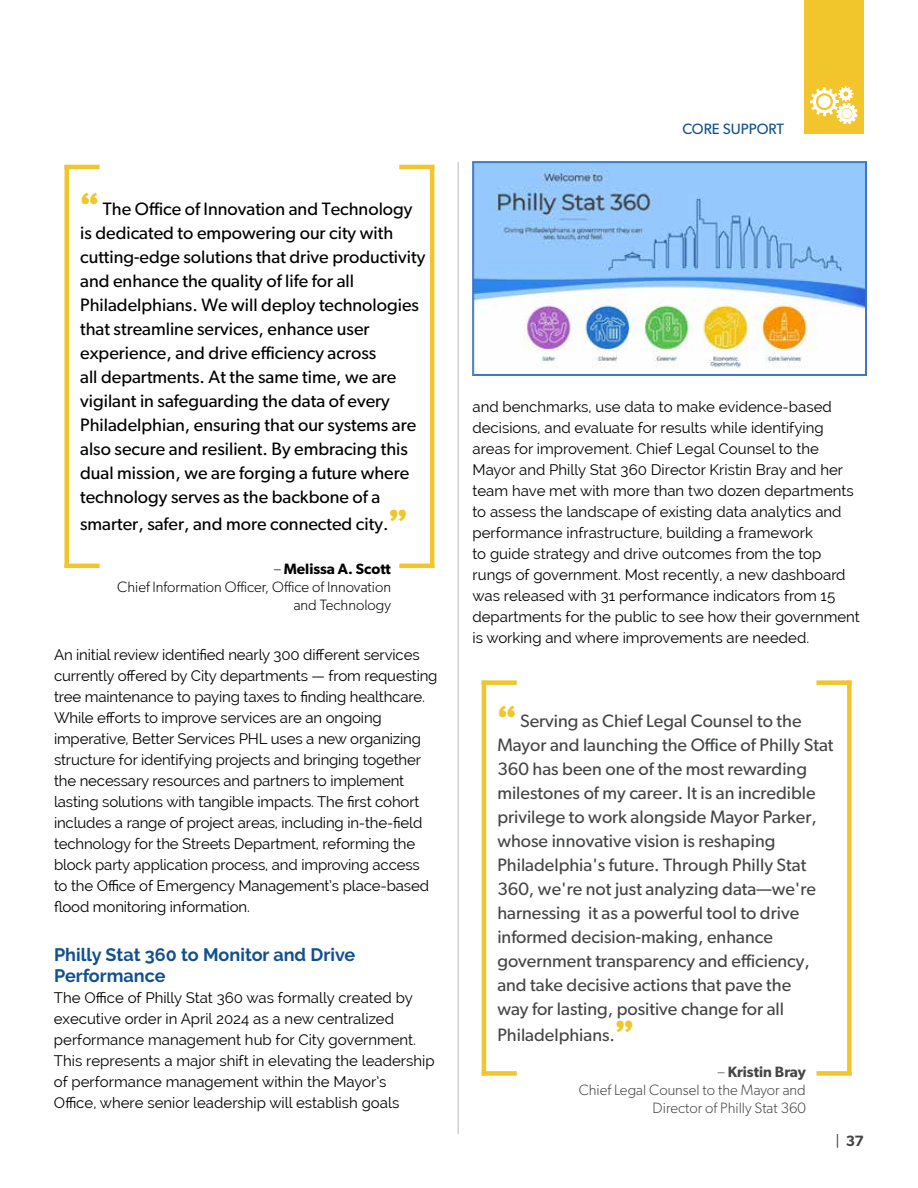
<style>
.page{position:relative;width:918px;height:1188px;background:#fff}
.page>*{position:absolute;margin:0;border:0;box-sizing:border-box;transform-origin:0 0}
.t1{font:700 45px "Coquette";color:#f1c52c}
.t2{font:18px/24px "Gibson";color:#000}
.t3{font:18px/24.2px "Gibson";color:#444545}
.t4{font:700 18px/21.6px "Raleway";color:#12508e}
.t5{font:15px/21px "Raleway";letter-spacing:-.005em;color:#000}
.t6{font:300 15px/18px "Gibson";color:#000;text-align:right}
.t7{font:300 15px/18px "Gibson";color:#444545;text-align:right}
.t8{font:15px "Gibson";color:#12508e}
.t9{font:600 15px "Gibson";color:#444545}
.s1{font-weight:600}
.s2{font-weight:400}
</style>
<div class="page">
<hr style="left:65px;top:165px;width:35px;height:4px;background:#f1c52c">
<hr style="left:65px;top:564px;width:35px;height:4px;background:#f1c52c">
<div style="left:64px;top:165px;width:5px;height:403px;background:#f1c52c"></div>
<hr style="left:399px;top:564px;width:35px;height:4px;background:#f1c52c">
<hr style="left:399px;top:165px;width:35px;height:4px;background:#f1c52c">
<hr style="left:430px;top:165px;width:4px;height:403px;background:#f1c52c">
<div style="left:482px;top:680px;width:35px;height:5px;background:#f1c52c"></div>
<div style="left:482px;top:1071px;width:35px;height:5px;background:#f1c52c"></div>
<hr style="left:482px;top:681px;width:4px;height:394px;background:#f1c52c">
<div style="left:816px;top:1071px;width:36px;height:5px;background:#f1c52c"></div>
<div style="left:816px;top:680px;width:36px;height:5px;background:#f1c52c"></div>
<div style="left:847px;top:681px;width:5px;height:394px;background:#f1c52c"></div>
<div style="left:805px;top:0;width:59px;height:93px;background:#f1c52c"></div>
<div style="left:805px;top:74px;width:59px;height:60px;background:#f2c52c"></div>
<svg style="left:810px;top:86px;width:48px;height:38px"></svg>
<hr style="left:458px;top:162px;width:1px;height:972px;background:#d0d0cf">
<img style="left:472px;top:161px;width:395px;height:215px">
<div style="left:474px;top:162px;width:392px;height:213px;border:1px solid #3a76bc"></div>
<h1 class="t1" style="left:80px;top:182px;width:21px">“</h1>
<p class="t2" style="left:80px;top:196px;width:347px;text-indent:23px">The Office of Innovation and Technology is dedicated to empowering our city with cutting-edge solutions that drive productivity and enhance the quality of life for all Philadelphians. We will deploy technologies that streamline services, enhance user experience, and drive efficiency across<br>all departments. At the same time, we are vigilant in safeguarding the data of every Philadelphian, ensuring that our systems are also secure and resilient. By embracing this dual mission, we are forging a future where technology serves as the backbone of a</p>
<p class="t2" style="left:80px;top:511px;width:310px">smarter, safer, and more connected city.</p>
<h1 class="t1" style="left:388px;top:498px;width:21px">”</h1>
<p class="t6" style="left:117px;top:559px;width:275px">– <span class="s1">Melissa A. Scott<br></span>Chief Information Officer, Office of Innovation and Technology</p>
<p class="t5" style="left:54px;top:644px;width:385px">An initial review identified nearly 300 different services currently offered by City departments — from requesting tree maintenance to paying taxes to finding healthcare.<br>While efforts to improve services are an ongoing imperative, Better Services PHL uses a new organizing structure for identifying projects and bringing together the necessary resources and partners to implement lasting solutions with tangible impacts. The first cohort includes a range of project areas, including in-the-field technology for the Streets Department, reforming the block party application process, and improving access<br>to the Office of Emergency Management’s place-based flood monitoring information.</p>
<p class="t4" style="left:54px;top:943px;width:303px">Philly Stat 360 to Monitor and Drive<br>Performance</p>
<p class="t5" style="left:54px;top:987px;width:382px">The Office of Philly Stat 360 was formally created by executive order in April 2024 as a new centralized performance management hub for City government.<br>This represents a major shift in elevating the leadership of performance management within the Mayor’s<br>Office, where senior leadership will establish goals</p>
<p class="t8" style="left:682px;top:120px;width:103px">CORE SUPPORT</p>
<p class="t5" style="left:472px;top:396px;width:389px">and benchmarks, use data to make evidence-based decisions, and evaluate for results while identifying areas for improvement. Chief Legal Counsel to the Mayor and Philly Stat 360 Director Kristin Bray and her team have met with more than two dozen departments to assess the landscape of existing data analytics and performance infrastructure, building a framework<br>to guide strategy and drive outcomes from the top rungs of government. Most recently, a new dashboard was released with 31 performance indicators from 15 departments for the public to see how their government is working and where improvements are needed.</p>
<h1 class="t1" style="left:497px;top:694px;width:21px">“</h1>
<p class="t3" style="left:497px;top:709px;width:338px;text-indent:23px">Serving as Chief Legal Counsel to the Mayor and launching the Office of Philly Stat 360 has been one of the most rewarding milestones of my career. It is an incredible privilege to work alongside Mayor Parker, whose innovative vision is reshaping Philadelphia's future. Through Philly Stat 360, we're not just analyzing data—we're harnessing it as a powerful tool to drive informed decision-making, enhance government transparency and efficiency, and take decisive actions that pave the<br>way for lasting, positive change for all Philadelphians.</p>
<h1 class="t1" style="left:615px;top:1009px;width:21px">”</h1>
<p class="t7" style="left:579px;top:1063px;width:229px">– <span class="s1">Kristin Bray<br></span>Chief Legal Counsel to the Mayor and<br>Director of Philly Stat 360</p>
<p class="t9" style="left:836px;top:1132px;width:30px"><span class="s2">|</span> 37</p>
</div>
